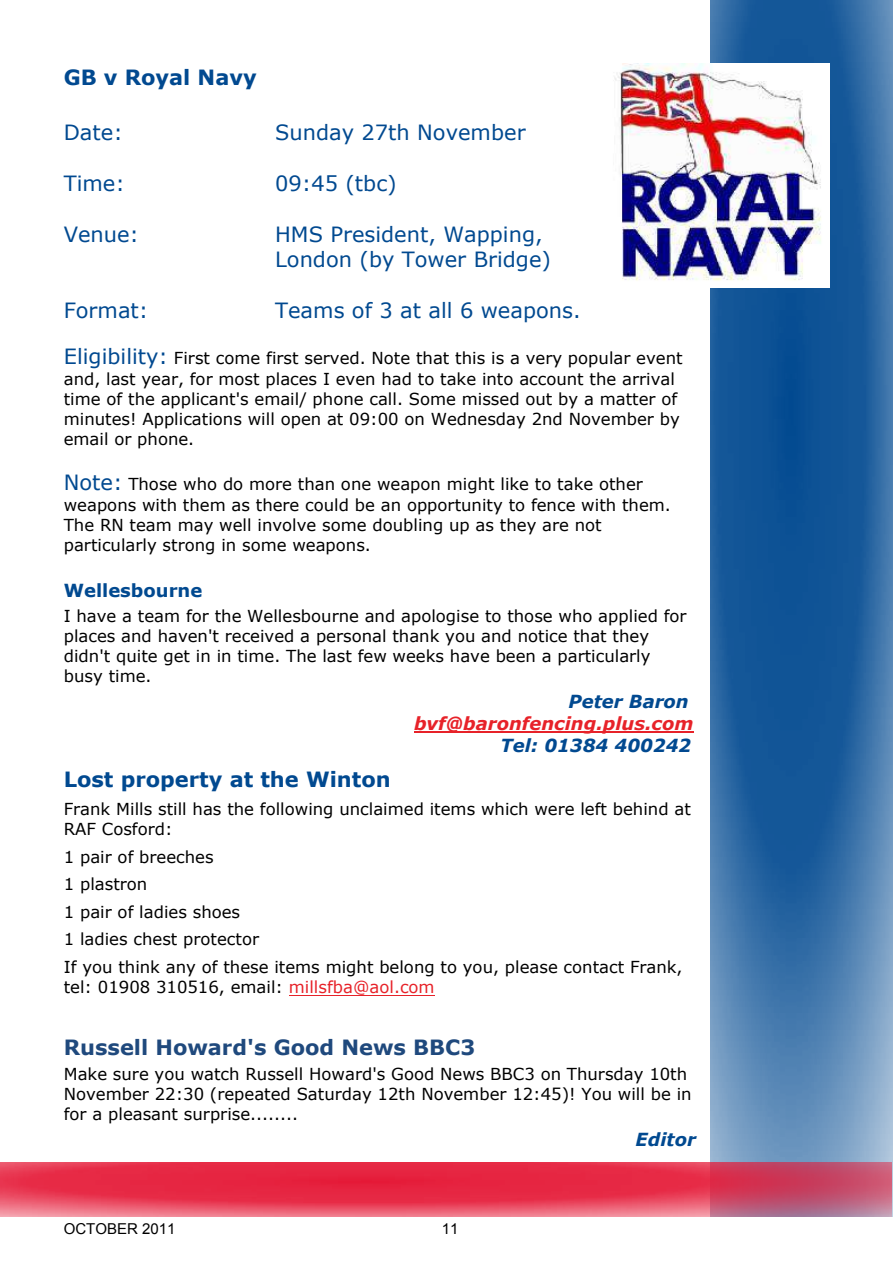
<style>
.page{position:relative;width:893px;height:1263px;background:#fff}
.page>*{position:absolute;margin:0;border:0;box-sizing:border-box;transform-origin:0 0}
.t1{font:21px/25.5px "Verdana";color:#014990}
.t2{font:700 21px "Verdana";color:#014990}
.t3{font:700 21px "Verdana";color:#1f497d}
.t4{font:italic 700 18px "Verdana";color:#014990}
.t5{font:italic 700 18px "Verdana";color:#e72229}
.t6{font:700 18px "Verdana";color:#014990}
.t7{font:16.5px/20.1px "Verdana";color:#000}
.t8{font:15px "Arial";color:#000}
.s1{font-size:21px;color:#014990}
.s2{color:#e72229}
</style>
<div class="page">
<img style="left:711px;top:0;width:182px;height:1216px">
<img style="left:0;top:1162px;width:891px;height:55px">
<hr style="left:414px;top:731px;width:279px;height:2px;background:#e72229">
<img style="left:614px;top:64px;width:215px;height:224px">
<hr style="left:289px;top:994px;width:146px;height:1px;background:#e72229">
<p class="t2" style="left:64px;top:69px;width:194px">GB v Royal Navy</p>
<p class="t1" style="left:64px;top:121px;width:61px">Date:</p>
<p class="t1" style="left:275px;top:121px;width:252px">Sunday 27th November</p>
<p class="t1" style="left:64px;top:172px;width:63px">Time:</p>
<p class="t1" style="left:275px;top:172px;width:123px">09:45 (tbc)</p>
<p class="t1" style="left:64px;top:223px;width:77px">Venue:</p>
<p class="t1" style="left:275px;top:223px;width:277px">HMS President, Wapping,<br>London (by Tower Bridge)</p>
<p class="t1" style="left:64px;top:300px;width:86px">Format:</p>
<p class="t1" style="left:275px;top:300px;width:307px">Teams of 3 at all 6 weapons.</p>
<p class="t7" style="left:64px;top:349px;width:620px"><span class="s1">Eligibility:</span> First come first served. Note that this is a very popular event and, last year, for most places I even had to take into account the arrival time of the applicant's email/ phone call. Some missed out by a matter of minutes! Applications will open at 09:00 on Wednesday 2nd November by email or phone.</p>
<p class="t7" style="left:64px;top:475px;width:609px"><span class="s1">Note:</span> Those who do more than one weapon might like to take other weapons with them as there could be an opportunity to fence with them.<br>The RN team may well involve some doubling up as they are not particularly strong in some weapons.</p>
<p class="t6" style="left:64px;top:583px;width:140px">Wellesbourne</p>
<p class="t7" style="left:64px;top:607px;width:624px">I have a team for the Wellesbourne and apologise to those who applied for places and haven't received a personal thank you and notice that they didn't quite get in in time. The last few weeks have been a particularly busy time.</p>
<p class="t4" style="left:569px;top:694px;width:122px">Peter Baron</p>
<p class="t5" style="left:414px;top:716px;width:281px">bvf@baronfencing.plus.com</p>
<p class="t4" style="left:501px;top:738px;width:192px">Tel: 01384 400242</p>
<p class="t2" style="left:64px;top:770px;width:328px">Lost property at the Winton</p>
<p class="t7" style="left:64px;top:800px;width:629px">Frank Mills still has the following unclaimed items which were left behind at<br>RAF Cosford:</p>
<p class="t7" style="left:64px;top:844px;width:620px;line-height:27.6px">1 pair of breeches<br>1 plastron<br>1 pair of ladies shoes<br>1 ladies chest protector<br>If you think any of these items might belong to you, please contact Frank,</p>
<p class="t7" style="left:64px;top:978px;width:372px">tel: 01908 310516, email: <span class="s2">millsfba@aol.com</span></p>
<p class="t3" style="left:64px;top:1038px;width:413px">Russell Howard's Good News BBC3</p>
<p class="t7" style="left:64px;top:1065px;width:629px">Make sure you watch Russell Howard's Good News BBC3 on Thursday 10th<br>November 22:30 (repeated Saturday 12th November 12:45)! You will be in for a pleasant surprise........</p>
<p class="t4" style="left:635px;top:1132px;width:62px">Editor</p>
<p class="t8" style="left:64px;top:1223px;width:113px">OCTOBER 2011</p>
<p class="t8" style="left:442px;top:1223px;width:18px">11</p>
</div>
